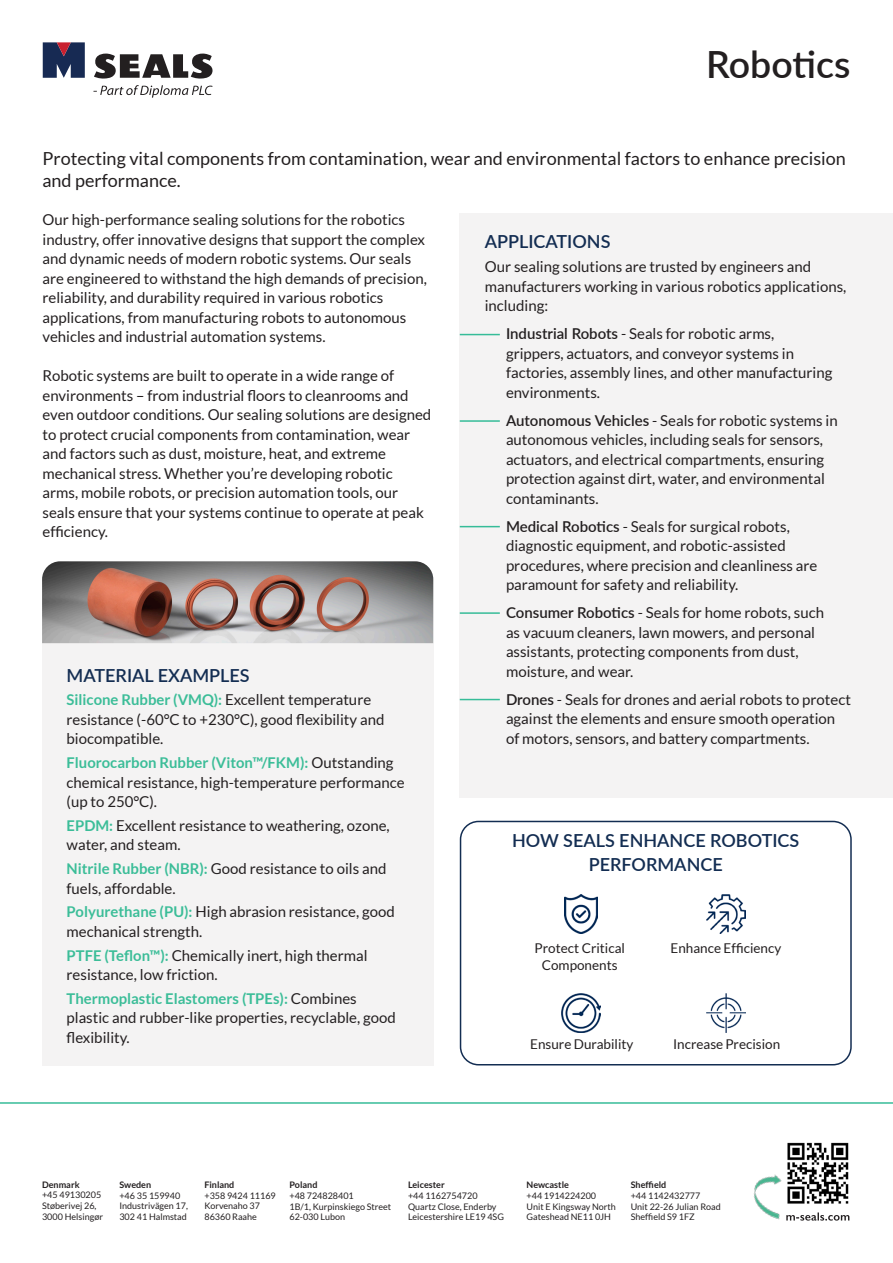
<style>
.page{position:relative;width:893px;height:1263px;background:#fff}
.page>*{position:absolute;margin:0;border:0;box-sizing:border-box;transform-origin:0 0}
.t1{font:600 37.5px "Lato";color:#231f20}
.t2{font:18px/21.6px "Lato";color:#231f20}
.t3{font:600 18px/24px "Lato";color:#132d52;text-align:center}
.t4{font:15px/19.5px "Lato";color:#231f20}
.t5{font:700 14.85px "Lato";color:#3bbd98}
.t6{font:13.5px/17.5px "Lato";color:#231f20;text-align:center}
.t7{font:9px "Lato";color:#231f20}
.t8{font:700 9px "Lato";color:#231f20}
.s1{font-weight:400;font-size:15px;color:#231f20}
.s2{font-weight:700;font-size:14.85px;color:#3bbd98}
.s3{font-weight:600}
</style>
<div class="page">
<img style="left:818px;top:1142px;width:31px;height:62px">
<img style="left:754px;top:1142px;width:64px;height:79px">
<svg style="left:786px;top:1212px;width:63px;height:8px"></svg>
<div style="left:460px;top:213px;width:433px;height:584px;background:#f4f3f3"></div>
<svg style="left:43px;top:42px;width:42px;height:36px;background:#373c5f"></svg>
<svg style="left:94px;top:54px;width:119px;height:25px"></svg>
<svg style="left:93px;top:85px;width:120px;height:13px"></svg>
<div style="left:43px;top:643px;width:391px;height:422px;background:#f4f3f3"></div>
<img style="left:42px;top:561px;width:391px;height:82px">
<hr style="left:0;top:1102px;width:893px;height:2px;background:#36bc98">
<hr style="left:460px;top:334px;width:40px;height:1px;background:#36bc98">
<hr style="left:460px;top:420px;width:40px;height:2px;background:#36bc98">
<hr style="left:460px;top:526px;width:40px;height:1px;background:#36bc98">
<hr style="left:460px;top:612px;width:40px;height:2px;background:#36bc98">
<hr style="left:460px;top:699px;width:40px;height:1px;background:#36bc98">
<img style="left:706px;top:895px;width:39px;height:39px">
<img style="left:565px;top:895px;width:32px;height:39px">
<img style="left:561px;top:994px;width:40px;height:39px">
<img style="left:707px;top:994px;width:38px;height:39px">
<div style="left:460px;top:821px;width:392px;height:244px;border:2px solid #132d52;border-radius:18px"></div>
<p class="t1" style="left:706px;top:37px;width:146px">Robotics</p>
<p class="t2" style="left:43px;top:148px;width:805px">Protecting vital components from contamination, wear and environmental factors to enhance precision and performance.</p>
<p class="t4" style="left:43px;top:210px;width:386px">Our high-performance sealing solutions for the robotics industry, offer innovative designs that support the complex and dynamic needs of modern robotic systems. Our seals are engineered to withstand the high demands of precision, reliability, and durability required in various robotics applications, from manufacturing robots to autonomous vehicles and industrial automation systems.</p>
<p class="t4" style="left:43px;top:366px;width:390px">Robotic systems are built to operate in a wide range of environments – from industrial floors to cleanrooms and even outdoor conditions. Our sealing solutions are designed to protect crucial components from contamination, wear and factors such as dust, moisture, heat, and extreme mechanical stress. Whether you’re developing robotic arms, mobile robots, or precision automation tools, our seals ensure that your systems continue to operate at peak efficiency.</p>
<p class="t3" style="left:67px;top:662px;width:185px">MATERIAL EXAMPLES</p>
<p class="t5" style="left:67px;top:691px;width:306px">Silicone Rubber (VMQ): <span class="s1">Excellent temperature</span></p>
<p class="t4" style="left:67px;top:710px;width:319px">resistance (-60°C to +230°C), good flexibility and biocompatible.</p>
<p class="t5" style="left:67px;top:754px;width:329px">Fluorocarbon Rubber (Viton™/FKM): <span class="s1">Outstanding</span></p>
<p class="t4" style="left:67px;top:772px;width:340px">chemical resistance, high-temperature performance (up to 250°C).</p>
<p class="t4" style="left:67px;top:816px;width:325px"><span class="s2">EPDM:</span> Excellent resistance to weathering, ozone, water, and steam.</p>
<p class="t4" style="left:67px;top:859px;width:321px"><span class="s2">Nitrile Rubber (NBR):</span> Good resistance to oils and fuels, affordable.</p>
<p class="t4" style="left:67px;top:902px;width:330px"><span class="s2">Polyurethane (PU):</span> High abrasion resistance, good mechanical strength.</p>
<p class="t4" style="left:67px;top:945px;width:303px"><span class="s2">PTFE (Teflon™):</span> Chemically inert, high thermal resistance, low friction.</p>
<p class="t5" style="left:67px;top:990px;width:292px">Thermoplastic Elastomers (TPEs): <span class="s1">Combines</span></p>
<p class="t4" style="left:67px;top:1008px;width:331px">plastic and rubber-like properties, recyclable, good flexibility.</p>
<p class="t3" style="left:485px;top:229px;width:127px">APPLICATIONS</p>
<p class="t4" style="left:485px;top:257px;width:363px">Our sealing solutions are trusted by engineers and manufacturers working in various robotics applications, including:</p>
<p class="t4" style="left:506px;top:324px;width:328px"><span class="s3">Industrial Robots</span> - Seals for robotic arms, grippers, actuators, and conveyor systems in factories, assembly lines, and other manufacturing environments.</p>
<p class="t4" style="left:506px;top:410px;width:333px"><span class="s3">Autonomous Vehicles</span> - Seals for robotic systems in autonomous vehicles, including seals for sensors, actuators, and electrical compartments, ensuring protection against dirt, water, and environmental contaminants.</p>
<p class="t4" style="left:506px;top:516px;width:313px"><span class="s3">Medical Robotics</span> - Seals for surgical robots, diagnostic equipment, and robotic-assisted procedures, where precision and cleanliness are paramount for safety and reliability.</p>
<p class="t4" style="left:506px;top:603px;width:320px"><span class="s3">Consumer Robotics</span> - Seals for home robots, such as vacuum cleaners, lawn mowers, and personal assistants, protecting components from dust, moisture, and wear.</p>
<p class="t4" style="left:506px;top:689px;width:346px"><span class="s3">Drones</span> - Seals for drones and aerial robots to protect against the elements and ensure smooth operation of motors, sensors, and battery compartments.</p>
<p class="t3" style="left:512px;top:827px;width:289px">HOW SEALS ENHANCE ROBOTICS<br>PERFORMANCE</p>
<p class="t6" style="left:534px;top:939px;width:92px">Protect Critical<br>Components</p>
<p class="t6" style="left:530px;top:1035px;width:105px">Ensure Durability</p>
<p class="t6" style="left:670px;top:939px;width:112px">Enhance Efficiency</p>
<p class="t6" style="left:673px;top:1035px;width:109px">Increase Precision</p>
<p class="t8" style="left:42px;top:1179px;width:39px">Denmark</p>
<p class="t7" style="left:42px;top:1190px;width:61px">+45 49130205</p>
<p class="t7" style="left:42px;top:1201px;width:56px">Støberivej 26,</p>
<p class="t7" style="left:42px;top:1212px;width:62px">3000 Helsingør</p>
<p class="t8" style="left:119px;top:1179px;width:33px">Sweden</p>
<p class="t7" style="left:119px;top:1190px;width:62px">+46 35 159940</p>
<p class="t7" style="left:119px;top:1201px;width:70px">Industrivägen 17,</p>
<p class="t7" style="left:119px;top:1212px;width:69px">302 41 Halmstad</p>
<p class="t8" style="left:204px;top:1179px;width:31px">Finland</p>
<p class="t7" style="left:204px;top:1190px;width:73px">+358 9424 11169</p>
<p class="t7" style="left:204px;top:1201px;width:57px">Korvenaho 37</p>
<p class="t7" style="left:204px;top:1212px;width:54px">86360 Raahe</p>
<p class="t8" style="left:289px;top:1179px;width:29px">Poland</p>
<p class="t7" style="left:289px;top:1190px;width:66px">+48 724828401</p>
<p class="t7" style="left:289px;top:1201px;width:103px">1B/1, Kurpinskiego Street</p>
<p class="t7" style="left:289px;top:1212px;width:57px">62-030 Lubon</p>
<p class="t8" style="left:408px;top:1179px;width:38px">Leicester</p>
<p class="t7" style="left:408px;top:1190px;width:71px">+44 1162754720</p>
<p class="t7" style="left:408px;top:1201px;width:90px">Quartz Close, Enderby</p>
<p class="t7" style="left:408px;top:1212px;width:97px">Leicestershire LE19 4SG</p>
<p class="t8" style="left:527px;top:1179px;width:44px">Newcastle</p>
<p class="t7" style="left:527px;top:1190px;width:71px">+44 1914224200</p>
<p class="t7" style="left:527px;top:1201px;width:91px">Unit E Kingsway North</p>
<p class="t7" style="left:527px;top:1212px;width:86px">Gateshead NE11 0JH</p>
<p class="t8" style="left:631px;top:1179px;width:37px">Sheffield</p>
<p class="t7" style="left:631px;top:1190px;width:71px">+44 1142432777</p>
<p class="t7" style="left:631px;top:1201px;width:92px">Unit 22-26 Julian Road</p>
<p class="t7" style="left:631px;top:1212px;width:66px">Sheffield S9 1FZ</p>
</div>
